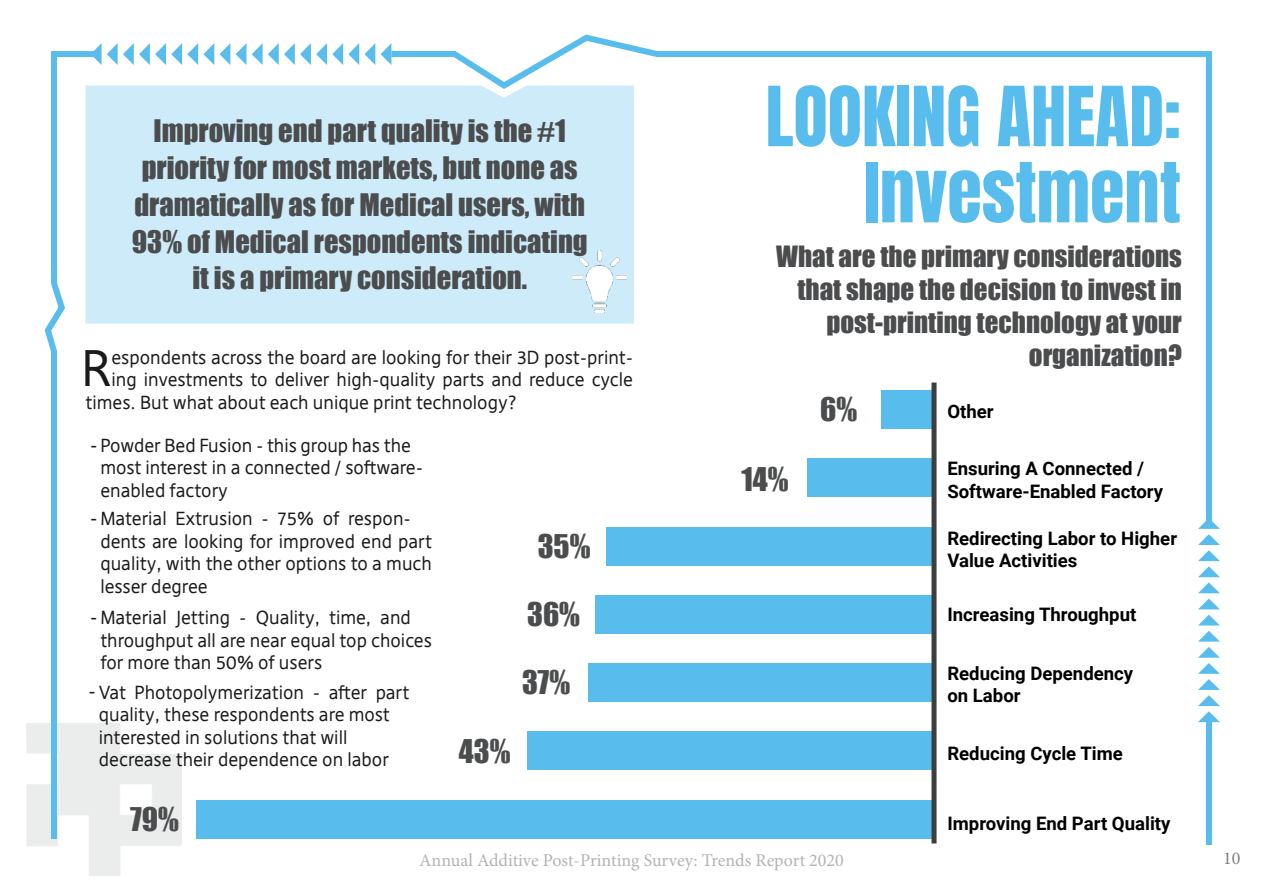
<style>
.page{position:relative;width:1263px;height:893px;background:#fff}
.page>*{position:absolute;margin:0;border:0;box-sizing:border-box;transform-origin:0 0}
.t1{font:70.35px/76.2px "Anton";color:#58bdec;text-align:right}
.t2{font:48.9px "Deja Rip";color:#1a1a1a}
.t3{font:30px "Impact";color:#4b4c4d}
.t4{font:28.5px/36.8px "Impact";color:#4b4c4d;text-align:center}
.t5{font:27px/33px "Impact";color:#4b4c4d;text-align:right}
.t6{font:700 18.6px/22.4px "Roboto";color:#000}
.t7{font:18px/22.5px "Deja Rip";color:#1a1a1a}
.t8{font:18px "Minion Pro";color:#b3b3b3}
.t9{font:18px "Minion Pro";color:#808080}
.s1{font-size:19.5px}
</style>
<div class="page">
<div style="left:100px;top:86px;width:285px;height:238px;background:#cdebf9"></div>
<div style="left:606px;top:527px;width:326px;height:38px;background:#58bdec"></div>
<div style="left:595px;top:595px;width:337px;height:39px;background:#58bdec"></div>
<div style="left:588px;top:663px;width:344px;height:39px;background:#58bdec"></div>
<div style="left:526px;top:731px;width:406px;height:39px;background:#58bdec"></div>
<div style="left:196px;top:800px;width:736px;height:38px;background:#58bdec"></div>
<div style="left:931px;top:382px;width:5px;height:461px;background:#3e3e3f"></div>
<svg style="left:381px;top:50px;width:4px;height:9px"></svg>
<svg style="left:252px;top:43px;width:123px;height:22px"></svg>
<svg style="left:236px;top:43px;width:10px;height:22px"></svg>
<svg style="left:220px;top:43px;width:10px;height:22px"></svg>
<svg style="left:97px;top:43px;width:117px;height:22px"></svg>
<svg style="left:1198px;top:631px;width:22px;height:91px"></svg>
<svg style="left:1198px;top:615px;width:22px;height:10px"></svg>
<svg style="left:1198px;top:599px;width:22px;height:10px"></svg>
<svg style="left:1198px;top:524px;width:22px;height:69px"></svg>
<svg style="left:41px;top:48px;width:59px;height:797px"></svg>
<div style="left:1206px;top:717px;width:6px;height:128px;background:#58bdec"></div>
<svg style="left:385px;top:34px;width:830px;height:496px"></svg>
<h3 class="t4" style="left:132px;top:112px;width:457px">Improving end part quality is the #1 priority for most markets, but none as dramatically as for Medical users, with 93% of Medical respondents indicating it is a primary consideration.</h3>
<h2 class="t2" style="left:81px;top:338px;width:32px">R</h2>
<p class="t7" style="left:111px;top:346px;width:523px">espondents across the board are looking for their 3D post-print-</p>
<p class="t7" style="left:111px;top:368px;width:523px">ing investments to deliver high-quality parts and reduce cycle</p>
<p class="t7" style="left:86px;top:391px;width:433px">times. But what about each unique print technology?</p>
<p class="t7" style="left:100px;top:434px;width:324px;text-indent:-11px"><span class="s1">-</span>Powder Bed Fusion - this group has the most interest in a connected / software&shy;enabled factory</p>
<p class="t7" style="left:100px;top:507px;width:333px;text-indent:-11px"><span class="s1">-</span>Material Extrusion - 75% of respon&shy;dents are looking for improved end part quality, with the other options to a much lesser degree</p>
<p class="t7" style="left:100px;top:606px;width:333px;text-indent:-11px"><span class="s1">-</span>Material Jetting - Quality, time, and throughput all are near equal top choices for more than 50% of users</p>
<p class="t7" style="left:99px;top:681px;width:312px;text-indent:-11px"><span class="s1">-</span>Vat Photopolymerization - after part quality, these respondents are most interested in solutions that will decrease their dependence on labor</p>
<h3 class="t3" style="left:538px;top:523px;width:54px">35%</h3>
<h3 class="t3" style="left:527px;top:591px;width:54px">36%</h3>
<h3 class="t3" style="left:522px;top:659px;width:50px">37%</h3>
<h3 class="t3" style="left:459px;top:728px;width:53px">43%</h3>
<h3 class="t3" style="left:130px;top:796px;width:50px">79%</h3>
<h1 class="t1" style="left:765px;top:84px;width:417px">LOOKING AHEAD:<br>Investment</h1>
<h3 class="t5" style="left:776px;top:239px;width:407px">What are the primary considerations that shape the decision to invest in post-printing technology at your organization?</h3>
<h3 class="t3" style="left:741px;top:456px;width:49px">14%</h3>
<h3 class="t3" style="left:820px;top:386px;width:39px">6%</h3>
<p class="t6" style="left:947px;top:399px;width:48px">Other</p>
<p class="t6" style="left:947px;top:457px;width:217px">Ensuring A Connected /<br>Software-Enabled Factory</p>
<p class="t6" style="left:947px;top:526px;width:231px">Redirecting Labor to Higher<br>Value Activities</p>
<p class="t6" style="left:947px;top:603px;width:190px">Increasing Throughput</p>
<p class="t6" style="left:947px;top:662px;width:187px">Reducing Dependency on Labor</p>
<p class="t6" style="left:947px;top:742px;width:177px">Reducing Cycle Time</p>
<p class="t6" style="left:947px;top:811px;width:225px">Improving End Part Quality</p>
<p class="t8" style="left:419px;top:849px;width:426px">Annual Additive Post-Printing Survey: Trends Report 2020</p>
<p class="t9" style="left:1223px;top:846px;width:19px">10</p>
</div>
